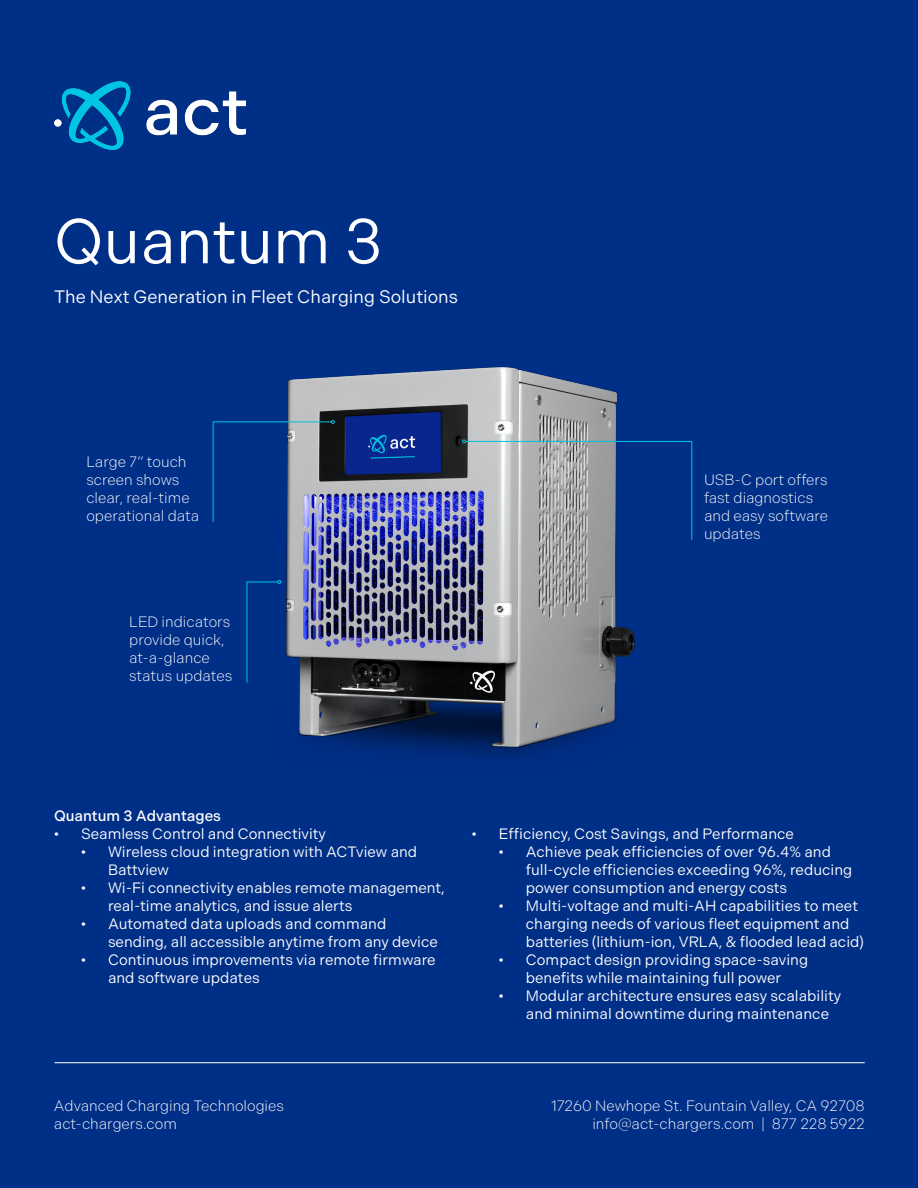
<style>
.page{position:relative;width:918px;height:1188px;background:#002f87}
.page>*{position:absolute;margin:0;border:0;box-sizing:border-box;transform-origin:0 0}
.t1{font:63px "Indivisible";color:#fff}
.t2{font:18px "Indivisible";color:#fff}
.t3{font:15px/18px "Indivisible";color:#fff}
.t4{font:300 15px/18px "Indivisible";color:#fff}
.t5{font:500 15px "Indivisible";color:#fff}
</style>
<div class="page">
<img style="left:54px;top:81px;width:191px;height:69px">
<hr style="left:55px;top:1062px;width:809px;height:1px;background:#fff">
<img style="left:281px;top:367px;width:354px;height:391px">
<svg style="left:462px;top:440px;width:231px;height:100px"></svg>
<svg style="left:212px;top:420px;width:123px;height:102px"></svg>
<svg style="left:246px;top:580px;width:35px;height:103px"></svg>
<h1 class="t1" style="left:54px;top:205px;width:330px">Quantum 3</h1>
<p class="t2" style="left:54px;top:286px;width:405px">The Next Generation in Fleet Charging Solutions</p>
<p class="t4" style="left:86px;top:453px;width:114px">Large 7” touch screen shows clear, real-time operational data</p>
<p class="t4" style="left:129px;top:613px;width:105px">LED indicators provide quick, at-a-glance status updates</p>
<p class="t4" style="left:704px;top:471px;width:126px">USB-C port offers fast diagnostics and easy software updates</p>
<p class="t5" style="left:54px;top:807px;width:168px">Quantum 3 Advantages</p>
<p class="t3" style="left:54px;top:825px;width:273px">• Seamless Control and Connectivity</p>
<p class="t3" style="left:108px;top:843px;width:311px;text-indent:-27px">• Wireless cloud integration with ACTview and<br>Battview</p>
<p class="t3" style="left:108px;top:879px;width:338px;text-indent:-27px">• Wi-Fi connectivity enables remote management, real-time analytics, and issue alerts</p>
<p class="t3" style="left:108px;top:915px;width:332px;text-indent:-27px">• Automated data uploads and command sending, all accessible anytime from any device</p>
<p class="t3" style="left:108px;top:951px;width:329px;text-indent:-27px">• Continuous improvements via remote firmware and software updates</p>
<p class="t3" style="left:472px;top:825px;width:324px">• Efficiency, Cost Savings, and Performance</p>
<p class="t3" style="left:526px;top:843px;width:328px;text-indent:-27px">• Achieve peak efficiencies of over 96.4% and full-cycle efficiencies exceeding 96%, reducing power consumption and energy costs</p>
<p class="t3" style="left:526px;top:897px;width:340px;text-indent:-27px">• Multi-voltage and multi-AH capabilities to meet charging needs of various fleet equipment and batteries (lithium-ion, VRLA, &amp; flooded lead acid)</p>
<p class="t3" style="left:499px;top:951px;width:311px;text-align:center">• Compact design providing space-saving benefits while maintaining full power</p>
<p class="t3" style="left:526px;top:987px;width:317px;text-indent:-27px">• Modular architecture ensures easy scalability and minimal downtime during maintenance</p>
<p class="t4" style="left:54px;top:1097px;width:232px">Advanced Charging Technologies act-chargers.com</p>
<p class="t4" style="left:551px;top:1097px;width:315px;text-align:right">17260 Newhope St. Fountain Valley, CA 92708 info@act-chargers.com | 877 228 5922</p>
</div>
